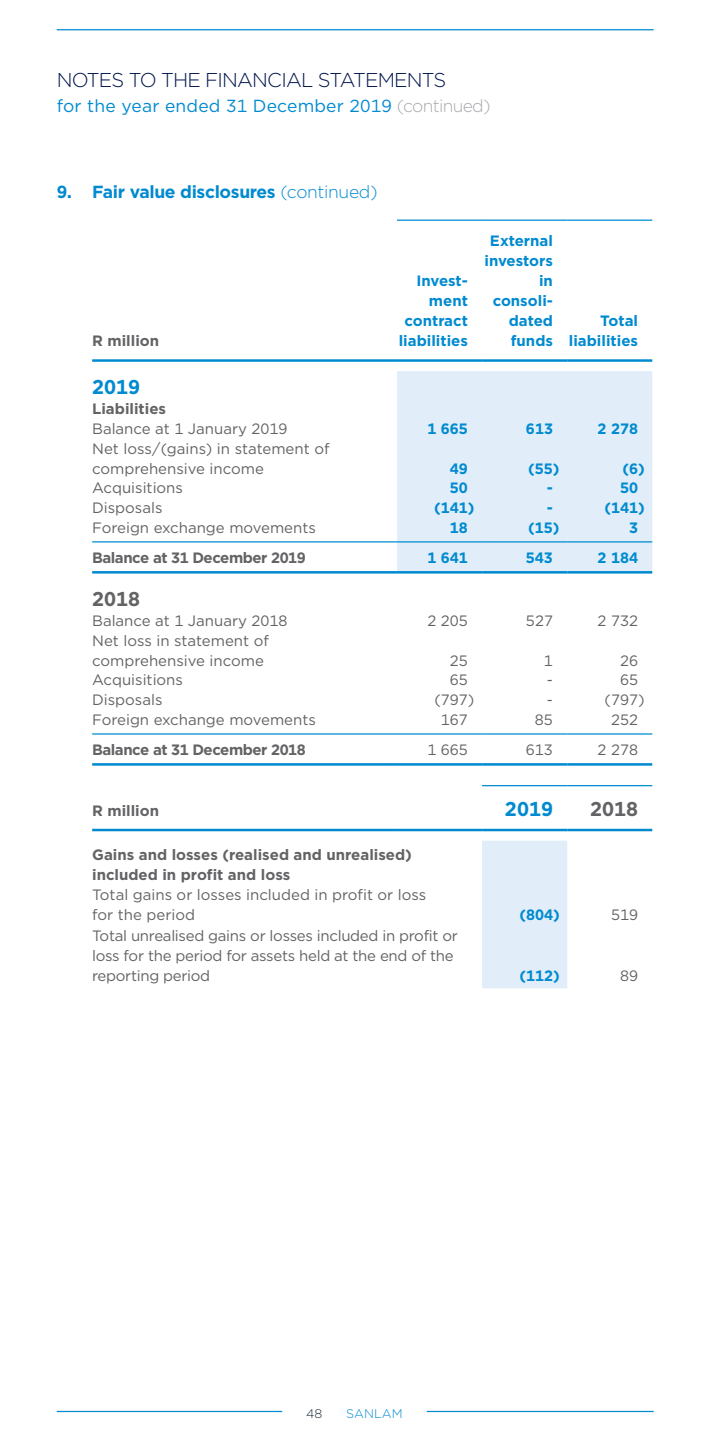
<style>
.page{position:relative;width:709px;height:1453px;background:#fff}
.page>*{position:absolute;margin:0;border:0;box-sizing:border-box;transform-origin:0 0}
.t1{font:300 20px "Gotham";letter-spacing:-.04em;color:#00154c}
.t2{font:700 20px "Gotham";color:#008ad0}
.t3{font:700 20px "Gotham";color:#636366}
.t4{font:17.5px "Gotham";letter-spacing:.01em;color:#008ad0}
.t5{font:700 17.5px "Gotham";letter-spacing:-.02em;color:#008ad0}
.t6{font:15px/20px "Gotham";color:#636366}
.t7{font:700 15px/20px "Gotham";color:#008ad0;text-align:right}
.t8{font:15px/20px "Gotham";letter-spacing:-.02em;color:#636366}
.t9{font:700 15px/20px "Gotham";color:#636366}
.t10{font:700 15px "Gotham";letter-spacing:-.03em;color:#636366}
.t11{font:300 12.5px "Gotham";letter-spacing:.01em;color:#008ad0}
.t12{font:300 12.5px "Gotham";color:#172938}
.s1{font-weight:300;color:#a8a9ad}
.s2{font-weight:300}
</style>
<div class="page">
<hr style="left:57px;top:29px;width:596px;height:1px;background:#008ad0">
<hr style="left:427px;top:1411px;width:226px;height:1px;background:#008ad0">
<hr style="left:57px;top:1411px;width:225px;height:1px;background:#008ad0">
<svg style="left:397px;top:371px;width:255px;height:617px"></svg>
<hr style="left:482px;top:785px;width:85px;height:1px;background:#008ad0">
<hr style="left:567px;top:785px;width:85px;height:1px;background:#008ad0">
<hr style="left:92px;top:829px;width:305px;height:2px;background:#008ad0">
<hr style="left:397px;top:829px;width:85px;height:2px;background:#008ad0">
<hr style="left:482px;top:829px;width:85px;height:2px;background:#008ad0">
<hr style="left:567px;top:829px;width:85px;height:2px;background:#008ad0">
<hr style="left:92px;top:733px;width:305px;height:1px;background:#008ad0">
<hr style="left:397px;top:733px;width:85px;height:1px;background:#008ad0">
<hr style="left:482px;top:733px;width:85px;height:1px;background:#008ad0">
<hr style="left:567px;top:733px;width:85px;height:1px;background:#008ad0">
<hr style="left:92px;top:763px;width:305px;height:3px;background:#008ad0">
<hr style="left:397px;top:763px;width:85px;height:3px;background:#008ad0">
<hr style="left:482px;top:763px;width:85px;height:3px;background:#008ad0">
<hr style="left:567px;top:763px;width:85px;height:3px;background:#008ad0">
<hr style="left:92px;top:541px;width:305px;height:1px;background:#008ad0">
<hr style="left:397px;top:541px;width:85px;height:1px;background:#008ad0">
<hr style="left:482px;top:541px;width:85px;height:1px;background:#008ad0">
<hr style="left:567px;top:541px;width:85px;height:1px;background:#008ad0">
<hr style="left:92px;top:571px;width:305px;height:2px;background:#008ad0">
<hr style="left:397px;top:571px;width:85px;height:2px;background:#008ad0">
<hr style="left:482px;top:571px;width:85px;height:2px;background:#008ad0">
<hr style="left:567px;top:571px;width:85px;height:2px;background:#008ad0">
<hr style="left:92px;top:359px;width:305px;height:3px;background:#008ad0">
<hr style="left:397px;top:359px;width:85px;height:3px;background:#008ad0">
<hr style="left:482px;top:359px;width:85px;height:3px;background:#008ad0">
<hr style="left:567px;top:359px;width:85px;height:3px;background:#008ad0">
<hr style="left:397px;top:220px;width:85px;height:1px;background:#008ad0">
<hr style="left:482px;top:220px;width:85px;height:1px;background:#008ad0">
<hr style="left:567px;top:220px;width:85px;height:1px;background:#008ad0">
<h1 class="t1" style="left:57px;top:67px;width:391px">NOTES TO THE FINANCIAL STATEMENTS</h1>
<p class="t4" style="left:57px;top:94px;width:435px">for the year ended 31 December 2019 <span class="s1">(continued)</span></p>
<p class="t5" style="left:57px;top:180px;width:322px">9. Fair value disclosures <span class="s2">(continued)</span></p>
<p class="t9" style="left:92px;top:331px;width:69px">R million</p>
<p class="t7" style="left:399px;top:271px;width:71px">Invest&shy;ment contract liabilities</p>
<p class="t7" style="left:484px;top:231px;width:70px">External investors in consoli&shy;dated funds</p>
<p class="t7" style="left:569px;top:311px;width:71px">Total liabilities</p>
<h1 class="t2" style="left:92px;top:374px;width:50px">2019</h1>
<p class="t9" style="left:92px;top:399px;width:75px">Liabilities</p>
<p class="t6" style="left:92px;top:418px;width:197px">Balance at 1 January 2019</p>
<p class="t7" style="left:427px;top:418px;width:42px">1 665</p>
<p class="t7" style="left:526px;top:418px;width:28px">613</p>
<p class="t7" style="left:597px;top:418px;width:42px">2 278</p>
<p class="t6" style="left:92px;top:438px;width:239px">Net loss/(gains) in statement of comprehensive income</p>
<p class="t7" style="left:450px;top:458px;width:20px">49</p>
<p class="t7" style="left:528px;top:458px;width:33px">(55)</p>
<p class="t7" style="left:622px;top:458px;width:24px">(6)</p>
<p class="t6" style="left:92px;top:478px;width:92px">Acquisitions</p>
<p class="t7" style="left:450px;top:478px;width:20px">50</p>
<p class="t7" style="left:547px;top:478px;width:8px">-</p>
<p class="t7" style="left:620px;top:478px;width:20px">50</p>
<p class="t6" style="left:92px;top:497px;width:72px">Disposals</p>
<p class="t7" style="left:434px;top:497px;width:42px">(141)</p>
<p class="t7" style="left:547px;top:497px;width:8px">-</p>
<p class="t7" style="left:604px;top:497px;width:42px">(141)</p>
<p class="t6" style="left:92px;top:517px;width:225px">Foreign exchange movements</p>
<p class="t7" style="left:450px;top:517px;width:20px">18</p>
<p class="t7" style="left:528px;top:517px;width:33px">(15)</p>
<p class="t7" style="left:629px;top:517px;width:11px">3</p>
<p class="t10" style="left:92px;top:548px;width:215px">Balance at 31 December 2019</p>
<p class="t7" style="left:427px;top:548px;width:42px">1 641</p>
<p class="t7" style="left:526px;top:548px;width:29px">543</p>
<p class="t7" style="left:597px;top:548px;width:42px">2 184</p>
<h1 class="t3" style="left:92px;top:586px;width:50px">2018</h1>
<p class="t6" style="left:92px;top:610px;width:197px">Balance at 1 January 2018</p>
<p class="t6" style="left:427px;top:610px;width:42px">2 205</p>
<p class="t6" style="left:526px;top:610px;width:28px">527</p>
<p class="t6" style="left:597px;top:610px;width:42px">2 732</p>
<p class="t6" style="left:92px;top:630px;width:178px">Net loss in statement of comprehensive income</p>
<p class="t6" style="left:450px;top:650px;width:20px">25</p>
<p class="t6" style="left:544px;top:650px;width:11px">1</p>
<p class="t6" style="left:620px;top:650px;width:20px">26</p>
<p class="t6" style="left:92px;top:670px;width:92px">Acquisitions</p>
<p class="t6" style="left:450px;top:670px;width:20px">65</p>
<p class="t6" style="left:547px;top:670px;width:8px">-</p>
<p class="t6" style="left:620px;top:670px;width:20px">65</p>
<p class="t6" style="left:92px;top:689px;width:72px">Disposals</p>
<p class="t6" style="left:434px;top:689px;width:42px">(797)</p>
<p class="t6" style="left:547px;top:689px;width:8px">-</p>
<p class="t6" style="left:604px;top:689px;width:42px">(797)</p>
<p class="t6" style="left:92px;top:709px;width:225px">Foreign exchange movements</p>
<p class="t6" style="left:441px;top:709px;width:28px">167</p>
<p class="t6" style="left:535px;top:709px;width:20px">85</p>
<p class="t6" style="left:611px;top:709px;width:29px">252</p>
<p class="t10" style="left:92px;top:740px;width:215px">Balance at 31 December 2018</p>
<p class="t6" style="left:427px;top:739px;width:42px">1 665</p>
<p class="t6" style="left:526px;top:739px;width:28px">613</p>
<p class="t6" style="left:597px;top:739px;width:42px">2 278</p>
<p class="t9" style="left:92px;top:800px;width:69px">R million</p>
<h1 class="t2" style="left:505px;top:795px;width:49px">2019</h1>
<h1 class="t3" style="left:590px;top:795px;width:49px">2018</h1>
<p class="t9" style="left:92px;top:845px;width:321px">Gains and losses (realised and unrealised) included in profit and loss</p>
<p class="t6" style="left:92px;top:884px;width:335px">Total gains or losses included in profit or loss for the period</p>
<p class="t7" style="left:519px;top:905px;width:42px">(804)</p>
<p class="t6" style="left:611px;top:904px;width:29px">519</p>
<p class="t8" style="left:92px;top:926px;width:367px">Total unrealised gains or losses included in profit or loss for the period for assets held at the end of the reporting period</p>
<p class="t7" style="left:519px;top:966px;width:42px">(112)</p>
<p class="t6" style="left:620px;top:966px;width:20px">89</p>
<p class="t12" style="left:306px;top:1405px;width:18px">48</p>
<p class="t11" style="left:346px;top:1405px;width:58px">SANLAM</p>
</div>
